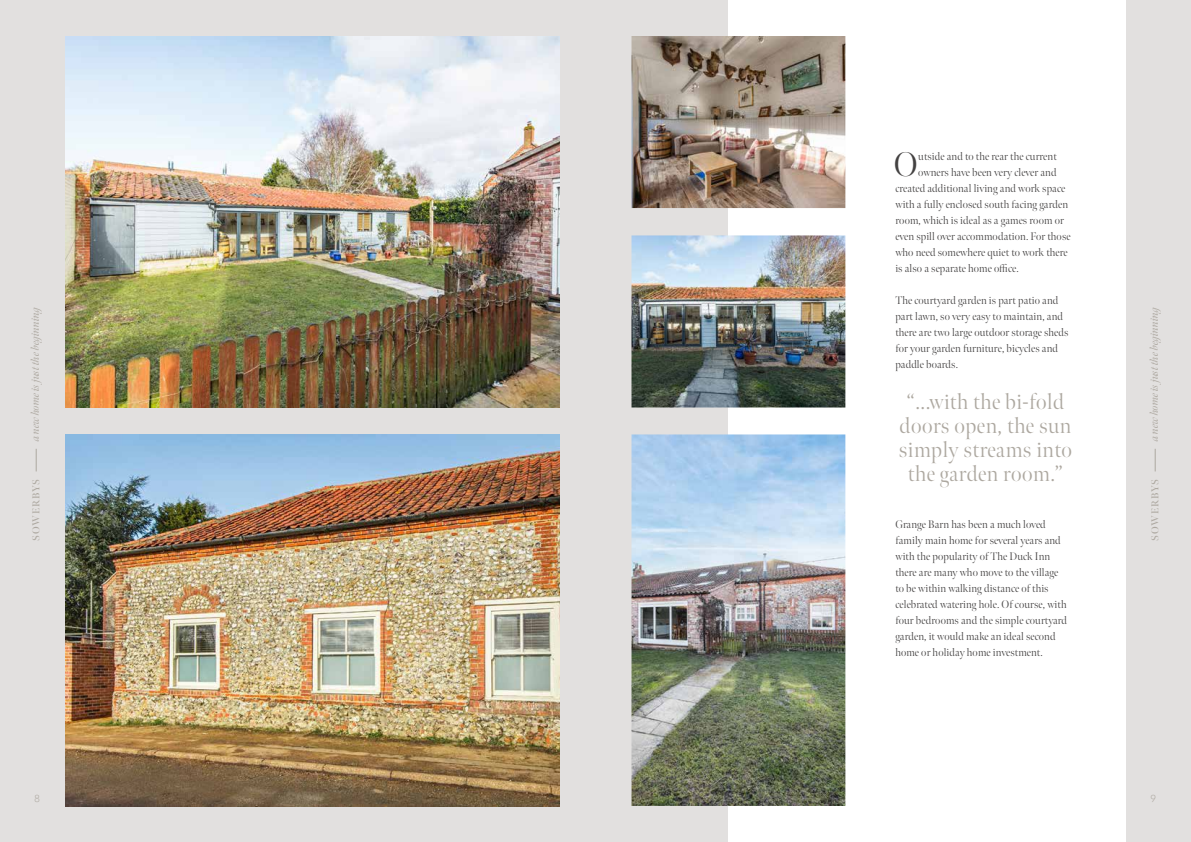
<style>
.page{position:relative;width:1191px;height:842px;background:#fff}
.page>*{position:absolute;margin:0;border:0;box-sizing:border-box;transform-origin:0 0}
.t1{font:300 34px "Meno Banner";color:#434141}
.t2{font:300 22px/24px "Meno Banner";letter-spacing:.02em;color:#ada8a0;text-align:center}
.t3{font:300 11px/16px "Meno Banner";letter-spacing:.01em;color:#434141}
.t4{font:italic 11px "Meno Banner";letter-spacing:-.01em;color:#ada8a0}
.t5{font:600 10px "Meno Banner";letter-spacing:.08em;color:#ada8a0}
.t6{font:300 10px "Quasimoda";color:#ada8a0}
</style>
<div class="page">
<div style="left:0;top:0;width:595px;height:842px;background:#e2e0df"></div>
<div style="left:595px;top:0;width:596px;height:842px;background:#e2e0df"></div>
<svg style="left:36px;top:449px;width:1px;height:22px"></svg>
<svg style="left:1155px;top:449px;width:1px;height:22px"></svg>
<div style="left:728px;top:0;width:397px;height:842px;background:#fff"></div>
<img style="left:631px;top:434px;width:214px;height:372px">
<img style="left:631px;top:36px;width:214px;height:172px">
<img style="left:631px;top:235px;width:214px;height:172px">
<img style="left:66px;top:36px;width:493px;height:371px">
<img style="left:66px;top:434px;width:493px;height:372px">
<h1 class="t1" style="left:894px;top:144px;width:25px">O</h1>
<p class="t3" style="left:918px;top:148px;width:140px">utside and to the rear the current</p>
<p class="t3" style="left:918px;top:164px;width:140px">owners have been very clever and</p>
<p class="t3" style="left:895px;top:180px;width:171px">created additional living and work space</p>
<p class="t3" style="left:895px;top:196px;width:174px">with a fully enclosed south facing garden</p>
<p class="t3" style="left:895px;top:212px;width:170px">room, which is ideal as a games room or</p>
<p class="t3" style="left:895px;top:228px;width:177px">even spill over accommodation. For those</p>
<p class="t3" style="left:895px;top:244px;width:174px">who need somewhere quiet to work there</p>
<p class="t3" style="left:895px;top:260px;width:125px">is also a separate home office.</p>
<p class="t3" style="left:895px;top:292px;width:174px">The courtyard garden is part patio and part lawn, so very easy to maintain, and there are two large outdoor storage sheds for your garden furniture, bicycles and paddle boards.</p>
<p class="t4" style="left:29px;top:441px;width:138px;rotate:-90deg">a new home is just the beginning</p>
<p class="t4" style="left:1147px;top:441px;width:138px;rotate:-90deg">a new home is just the beginning</p>
<h2 class="t2" style="left:899px;top:390px;width:175px">“...with the bi-fold doors open, the sun simply streams into the garden room.”</h2>
<p class="t5" style="left:30px;top:541px;width:63px;rotate:-90deg">SOWERBYS</p>
<p class="t5" style="left:1149px;top:541px;width:63px;rotate:-90deg">SOWERBYS</p>
<p class="t3" style="left:895px;top:516px;width:173px">Grange Barn has been a much loved family main home for several years and with the popularity of The Duck Inn there are many who move to the village to be within walking distance of this celebrated watering hole. Of course, with four bedrooms and the simple courtyard garden, it would make an ideal second home or holiday home investment.</p>
<p class="t6" style="left:35px;top:791px;width:7px">8</p>
<p class="t6" style="left:1150px;top:791px;width:7px">9</p>
</div>
